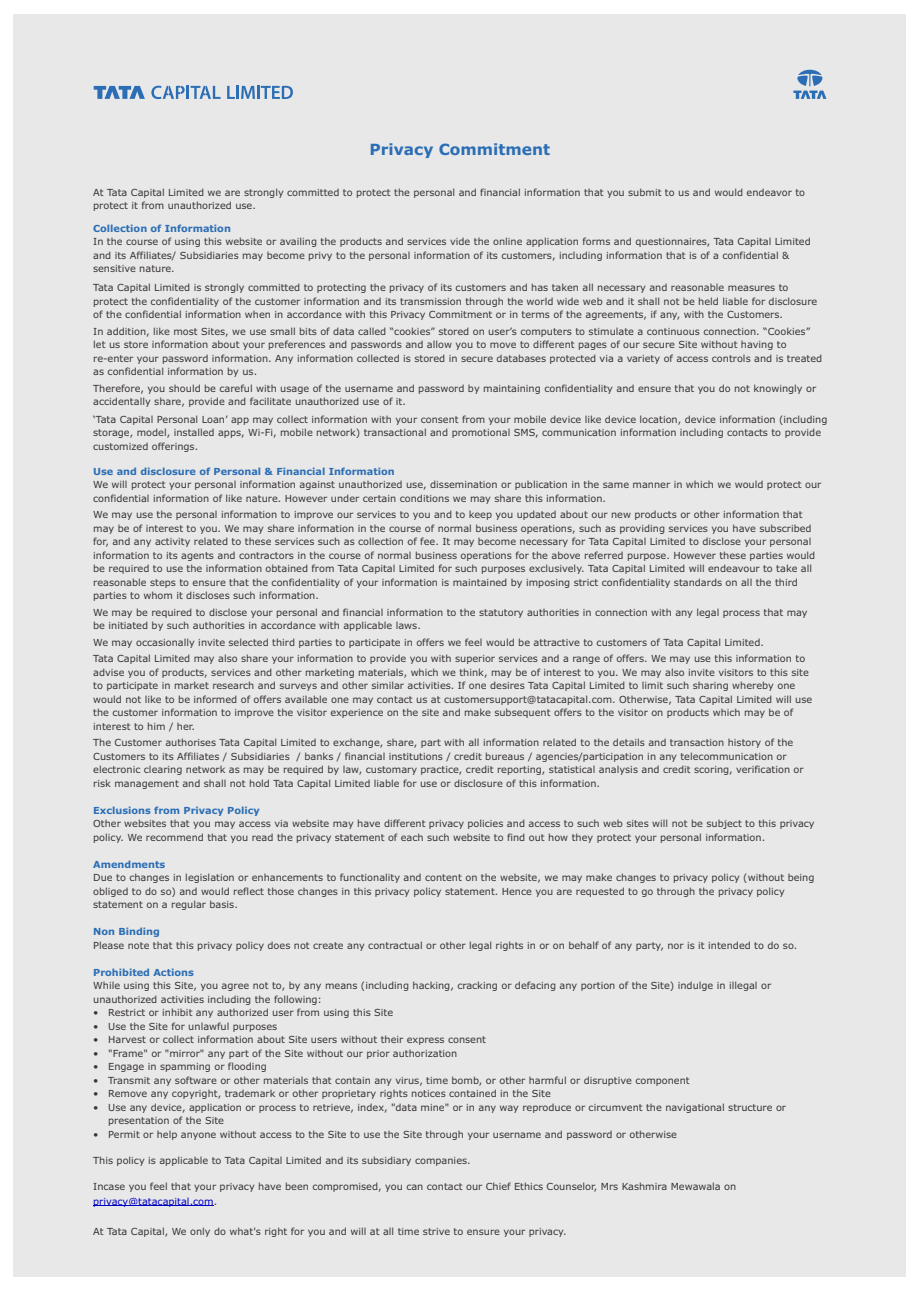
<style>
.page{position:relative;width:920px;height:1290px;background:#fff}
.page>*{position:absolute;margin:0;border:0;box-sizing:border-box;transform-origin:0 0}
.t1{font:700 15.45px "Verdana";color:#2b6eb5}
.t2{font:9.75px/13.5px "Verdana";color:#383336}
.t3{font:700 9.75px "Verdana";color:#2b6eb5}
.s1{color:#0000c4}
</style>
<div class="page">
<div style="left:14px;top:14px;width:892px;height:1262px;background:#e8e8e8"></div>
<svg style="left:793px;top:70px;width:33px;height:29px"></svg>
<hr style="left:93px;top:1205px;width:121px;height:1px;background:#0000c4">
<svg style="left:94px;top:86px;width:51px;height:13px"></svg>
<svg style="left:151px;top:86px;width:70px;height:13px"></svg>
<svg style="left:227px;top:86px;width:66px;height:13px"></svg>
<h1 class="t1" style="left:370px;top:143px;width:182px">Privacy Commitment</h1>
<p class="t2" style="left:93px;top:186px;width:713px">At Tata Capital Limited we are strongly committed to protect the personal and financial information that you submit to us and would endeavor to protect it from unauthorized use.</p>
<p class="t3" style="left:93px;top:224px;width:139px">Collection of Information</p>
<p class="t2" style="left:93px;top:236px;width:719px">In the course of using this website or availing the products and services vide the online application forms and questionnaires, Tata Capital Limited and its Affiliates/ Subsidiaries may become privy to the personal information of its customers, including information that is of a confidential &amp; sensitive nature.</p>
<p class="t2" style="left:93px;top:282px;width:726px">Tata Capital Limited is strongly committed to protecting the privacy of its customers and has taken all necessary and reasonable measures to protect the confidentiality of the customer information and its transmission through the world wide web and it shall not be held liable for disclosure of the confidential information when in accordance with this Privacy Commitment or in terms of the agreements, if any, with the Customers.</p>
<p class="t2" style="left:93px;top:325px;width:731px">In addition, like most Sites, we use small bits of data called “cookies” stored on user’s computers to stimulate a continuous connection. “Cookies” let us store information about your preferences and passwords and allow you to move to different pages of our secure Site without having to re-enter your password information. Any information collected is stored in secure databases protected via a variety of access controls and is treated as confidential information by us.</p>
<p class="t2" style="left:93px;top:382px;width:724px">Therefore, you should be careful with usage of the username and password by maintaining confidentiality and ensure that you do not knowingly or accidentally share, provide and facilitate unauthorized use of it.</p>
<p class="t2" style="left:93px;top:413px;width:736px">‘Tata Capital Personal Loan’ app may collect information with your consent from your mobile device like device location, device information (including storage, model, installed apps, Wi-Fi, mobile network) transactional and promotional SMS, communication information including contacts to provide customized offerings.</p>
<p class="t3" style="left:93px;top:467px;width:303px">Use and disclosure of Personal &amp; Financial Information</p>
<p class="t2" style="left:93px;top:479px;width:730px">We will protect your personal information against unauthorized use, dissemination or publication in the same manner in which we would protect our confidential information of like nature. However under certain conditions we may share this information.</p>
<p class="t2" style="left:93px;top:509px;width:724px">We may use the personal information to improve our services to you and to keep you updated about our new products or other information that may be of interest to you. We may share information in the course of normal business operations, such as providing services you have subscribed for, and any activity related to these services such as collection of fee. It may become necessary for Tata Capital Limited to disclose your personal information to its agents and contractors in the course of normal business operations for the above referred purpose. However these parties would be required to use the information obtained from Tata Capital Limited for such purposes exclusively. Tata Capital Limited will endeavour to take all reasonable steps to ensure that the confidentiality of your information is maintained by imposing strict confidentiality standards on all the third parties to whom it discloses such information.</p>
<p class="t2" style="left:93px;top:606px;width:716px">We may be required to disclose your personal and financial information to the statutory authorities in connection with any legal process that may be initiated by such authorities in accordance with applicable laws.</p>
<p class="t2" style="left:93px;top:635px;width:713px;line-height:16.5px">We may occasionally invite selected third parties to participate in offers we feel would be attractive to customers of Tata Capital Limited.<br>Tata Capital Limited may also share your information to provide you with superior services and a range of offers. We may use this information to</p>
<p class="t2" style="left:93px;top:666px;width:721px">advise you of products, services and other marketing materials, which we think, may be of interest to you. We may also invite visitors to this site to participate in market research and surveys and other similar activities. If one desires Tata Capital Limited to limit such sharing whereby one would not like to be informed of offers available one may contact us at customersupport@tatacapital.com. Otherwise, Tata Capital Limited will use the customer information to improve the visitor experience on the site and make subsequent offers to the visitor on products which may be of interest to him / her.</p>
<p class="t2" style="left:93px;top:737px;width:712px">The Customer authorises Tata Capital Limited to exchange, share, part with all information related to the details and transaction history of the Customers to its Affiliates / Subsidiaries / banks / financial institutions / credit bureaus / agencies/participation in any telecommunication or electronic clearing network as may be required by law, customary practice, credit reporting, statistical analysis and credit scoring, verification or risk management and shall not hold Tata Capital Limited liable for use or disclosure of this information.</p>
<p class="t3" style="left:93px;top:806px;width:168px">Exclusions from Privacy Policy</p>
<p class="t2" style="left:93px;top:818px;width:723px">Other websites that you may access via website may have different privacy policies and access to such web sites will not be subject to this privacy policy. We recommend that you read the privacy statement of each such website to find out how they protect your personal information.</p>
<p class="t3" style="left:93px;top:860px;width:74px">Amendments</p>
<p class="t2" style="left:93px;top:872px;width:723px">Due to changes in legislation or enhancements to functionality and content on the website, we may make changes to privacy policy (without being obliged to do so) and would reflect those changes in this privacy policy statement. Hence you are requested to go through the privacy policy statement on a regular basis.</p>
<p class="t3" style="left:93px;top:928px;width:68px">Non Binding</p>
<p class="t2" style="left:93px;top:939px;width:706px">Please note that this privacy policy does not create any contractual or other legal rights in or on behalf of any party, nor is it intended to do so.</p>
<p class="t3" style="left:93px;top:968px;width:102px">Prohibited Actions</p>
<p class="t2" style="left:93px;top:980px;width:679px">While using this Site, you agree not to, by any means (including hacking, cracking or defacing any portion of the Site) indulge in illegal or unauthorized activities including the following:</p>
<p class="t2" style="left:93px;top:1007px;width:301px">• Restrict or inhibit any authorized user from using this Site</p>
<p class="t2" style="left:93px;top:1020px;width:186px">• Use the Site for unlawful purposes</p>
<p class="t2" style="left:93px;top:1034px;width:394px">• Harvest or collect information about Site users without their express consent</p>
<p class="t2" style="left:93px;top:1047px;width:366px">• "Frame" or "mirror" any part of the Site without our prior authorization</p>
<p class="t2" style="left:93px;top:1061px;width:175px">• Engage in spamming or flooding</p>
<p class="t2" style="left:93px;top:1074px;width:598px">• Transmit any software or other materials that contain any virus, time bomb, or other harmful or disruptive component</p>
<p class="t2" style="left:93px;top:1088px;width:459px">• Remove any copyright, trademark or other proprietary rights notices contained in the Site</p>
<p class="t2" style="left:108px;top:1101px;width:679px;text-indent:-15px">• Use any device, application or process to retrieve, index, "data mine" or in any way reproduce or circumvent the navigational structure or presentation of the Site</p>
<p class="t2" style="left:93px;top:1128px;width:585px">• Permit or help anyone without access to the Site to use the Site through your username and password or otherwise</p>
<p class="t2" style="left:93px;top:1155px;width:379px">This policy is applicable to Tata Capital Limited and its subsidiary companies.</p>
<p class="t2" style="left:93px;top:1180px;width:645px;line-height:15px">Incase you feel that your privacy have been compromised, you can contact our Chief Ethics Counselor, Mrs Kashmira Mewawala on <span class="s1">privacy@tatacapital.com</span>.</p>
<p class="t2" style="left:93px;top:1226px;width:475px">At Tata Capital, We only do what's right for you and will at all time strive to ensure your privacy.</p>
</div>
